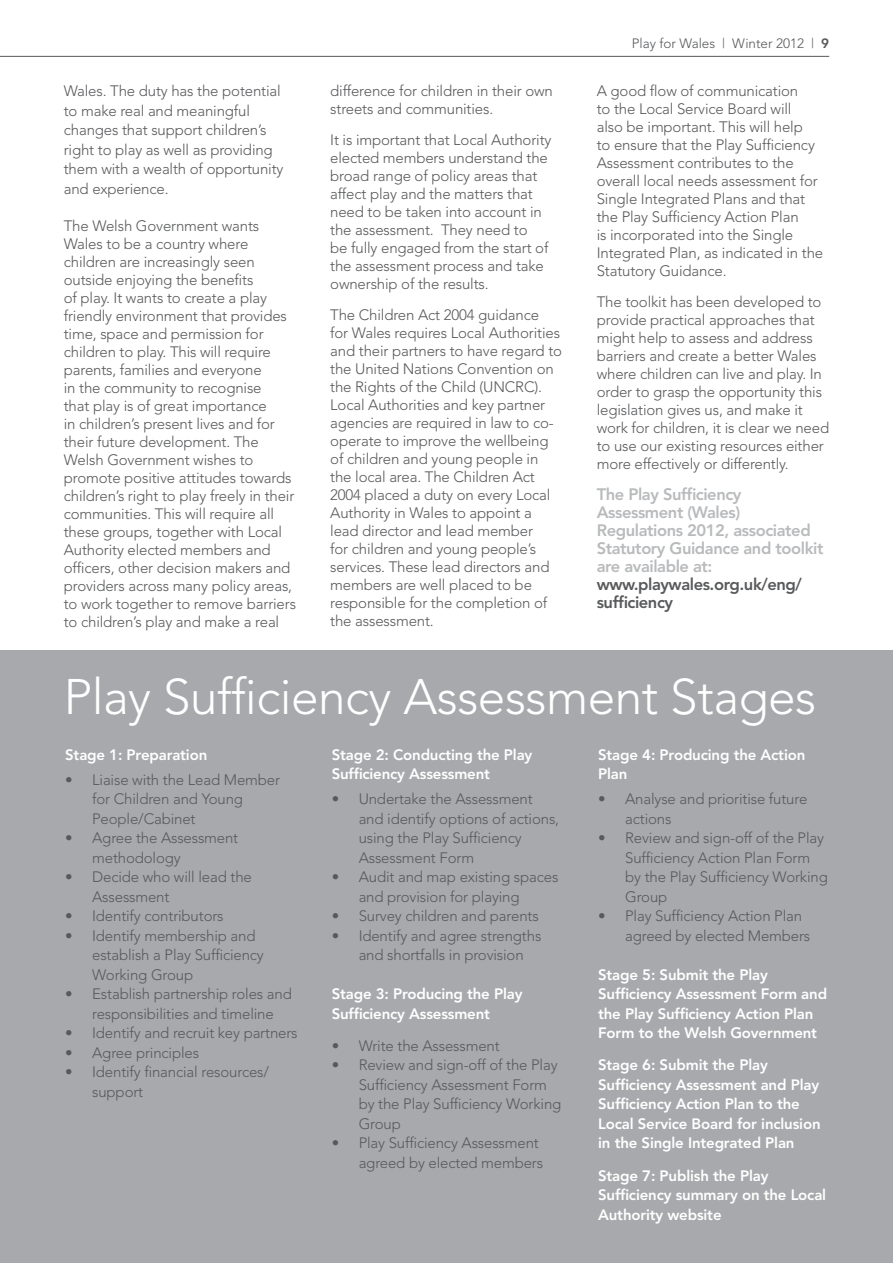
<style>
.page{position:relative;width:893px;height:1263px;background:#fff}
.page>*{position:absolute;margin:0;border:0;box-sizing:border-box;transform-origin:0 0}
.t1{font:300 49.5px "Avenir";letter-spacing:-.01em;color:#fff}
.t2{font:800 16.5px/18px "Avenir";letter-spacing:-.025em;color:#b8babc}
.t3{font:800 16.5px/18px "Avenir";letter-spacing:-.025em;color:#58595b}
.t4{font:300 15px/18px "Avenir";letter-spacing:-.01em;color:#58595b}
.t5{font:800 15px/19.5px "Avenir";letter-spacing:-.01em;color:#fff}
.t6{font:300 13.5px "Avenir";color:#58595b}
.s1{font-weight:800}
</style>
<div class="page">
<hr style="left:0;top:56px;width:829px;height:1px;background:#58595b">
<div style="left:0;top:651px;width:893px;height:612px;background:#a7a9ac"></div>
<p class="t4" style="left:64px;top:81px;width:221px;line-height:19.5px">Wales. The duty has the potential to make real and meaningful changes that support children’s right to play as well as providing them with a wealth of opportunity and experience.</p>
<p class="t4" style="left:64px;top:216px;width:234px">The Welsh Government wants<br>Wales to be a country where children are increasingly seen outside enjoying the benefits<br>of play. It wants to create a play friendly environment that provides time, space and permission for children to play. This will require parents, families and everyone<br>in the community to recognise<br>that play is of great importance<br>in children’s present lives and for their future development. The<br>Welsh Government wishes to promote positive attitudes towards children’s right to play freely in their communities. This will require all these groups, together with Local<br>Authority elected members and officers, other decision makers and providers across many policy areas, to work together to remove barriers to children’s play and make a real</p>
<p class="t4" style="left:330px;top:82px;width:224px">difference for children in their own streets and communities.</p>
<p class="t4" style="left:330px;top:131px;width:223px">It is important that Local Authority elected members understand the broad range of policy areas that affect play and the matters that need to be taken into account in the assessment. They need to<br>be fully engaged from the start of the assessment process and take ownership of the results.</p>
<p class="t4" style="left:330px;top:306px;width:233px">The Children Act 2004 guidance<br>for Wales requires Local Authorities and their partners to have regard to the United Nations Convention on the Rights of the Child (UNCRC).<br>Local Authorities and key partner agencies are required in law to co&shy;operate to improve the wellbeing of children and young people in the local area. The Children Act<br>2004 placed a duty on every Local<br>Authority in Wales to appoint a lead director and lead member<br>for children and young people’s services. These lead directors and members are well placed to be responsible for the completion of the assessment.</p>
<p class="t6" style="left:632px;top:35px;width:199px">Play for Wales | Winter 2012 | <span class="s1">9</span></p>
<p class="t4" style="left:597px;top:82px;width:228px">A good flow of communication<br>to the Local Service Board will<br>also be important. This will help<br>to ensure that the Play Sufficiency<br>Assessment contributes to the overall local needs assessment for<br>Single Integrated Plans and that the Play Sufficiency Action Plan<br>is incorporated into the Single<br>Integrated Plan, as indicated in the<br>Statutory Guidance.</p>
<p class="t4" style="left:597px;top:293px;width:234px">The toolkit has been developed to provide practical approaches that might help to assess and address barriers and create a better Wales where children can live and play. In order to grasp the opportunity this legislation gives us, and make it work for children, it is clear we need to use our existing resources either more effectively or differently.</p>
<p class="t2" style="left:597px;top:485px;width:228px">The Play Sufficiency<br>Assessment (Wales)<br>Regulations 2012, associated<br>Statutory Guidance and toolkit are available at:</p>
<p class="t3" style="left:597px;top:575px;width:207px">www.playwales.org.uk/eng/ sufficiency</p>
<h1 class="t1" style="left:64px;top:668px;width:754px">Play Sufficiency Assessment Stages</h1>
<p class="t5" style="left:65px;top:745px;width:144px">Stage 1: Preparation</p>
<p class="t4" style="left:92px;top:770px;width:189px;line-height:19.5px;text-indent:-27px">• Liaise with the Lead Member for Children and Young<br>People/Cabinet</p>
<p class="t4" style="left:92px;top:828px;width:148px;line-height:19.5px;text-indent:-27px">• Agree the Assessment methodology</p>
<p class="t4" style="left:92px;top:867px;width:161px;line-height:19.5px;text-indent:-27px">• Decide who will lead the<br>Assessment</p>
<p class="t4" style="left:65px;top:907px;width:160px">• Identify contributors</p>
<p class="t4" style="left:92px;top:926px;width:173px;line-height:19.5px;text-indent:-27px">• Identify membership and establish a Play Sufficiency<br>Working Group</p>
<p class="t4" style="left:65px;top:984px;width:228px;line-height:19.5px;text-align:center">• Establish partnership roles and responsibilities and timeline</p>
<p class="t4" style="left:65px;top:1024px;width:234px">• Identify and recruit key partners</p>
<p class="t4" style="left:65px;top:1043px;width:135px">• Agree principles</p>
<p class="t4" style="left:92px;top:1062px;width:178px;line-height:19.5px;text-indent:-27px">• Identify financial resources/ support</p>
<p class="t5" style="left:332px;top:745px;width:202px">Stage 2: Conducting the Play<br>Sufficiency Assessment</p>
<p class="t4" style="left:359px;top:789px;width:202px;line-height:19.5px;text-indent:-27px">• Undertake the Assessment and identify options of actions, using the Play Sufficiency<br>Assessment Form</p>
<p class="t4" style="left:359px;top:867px;width:201px;line-height:19.5px;text-indent:-27px">• Audit and map existing spaces and provision for playing</p>
<p class="t4" style="left:332px;top:907px;width:209px">• Survey children and parents</p>
<p class="t4" style="left:359px;top:926px;width:184px;line-height:19.5px;text-indent:-27px">• Identify and agree strengths and shortfalls in provision</p>
<p class="t5" style="left:332px;top:984px;width:192px">Stage 3: Producing the Play<br>Sufficiency Assessment</p>
<p class="t4" style="left:332px;top:1037px;width:170px">• Write the Assessment</p>
<p class="t4" style="left:359px;top:1055px;width:204px;line-height:19.5px;text-indent:-27px">• Review and sign-off of the Play<br>Sufficiency Assessment Form by the Play Sufficiency Working<br>Group</p>
<p class="t4" style="left:332px;top:1133px;width:213px;line-height:19.5px;text-align:right">• Play Sufficiency Assessment agreed by elected members</p>
<p class="t5" style="left:598px;top:745px;width:209px">Stage 4: Producing the Action<br>Plan</p>
<p class="t4" style="left:625px;top:789px;width:184px;line-height:19.5px;text-indent:-27px">• Analyse and prioritise future actions</p>
<p class="t4" style="left:625px;top:828px;width:204px;line-height:19.5px;text-indent:-27px">• Review and sign-off of the Play<br>Sufficiency Action Plan Form by the Play Sufficiency Working<br>Group</p>
<p class="t4" style="left:625px;top:906px;width:187px;line-height:19.5px;text-indent:-27px">• Play Sufficiency Action Plan agreed by elected Members</p>
<p class="t5" style="left:598px;top:964px;width:230px">Stage 5: Submit the Play<br>Sufficiency Assessment Form and the Play Sufficiency Action Plan<br>Form to the Welsh Government</p>
<p class="t5" style="left:598px;top:1055px;width:224px">Stage 6: Submit the Play<br>Sufficiency Assessment and Play<br>Sufficiency Action Plan to the<br>Local Service Board for inclusion in the Single Integrated Plan</p>
<p class="t5" style="left:598px;top:1165px;width:229px">Stage 7: Publish the Play<br>Sufficiency summary on the Local<br>Authority website</p>
</div>
